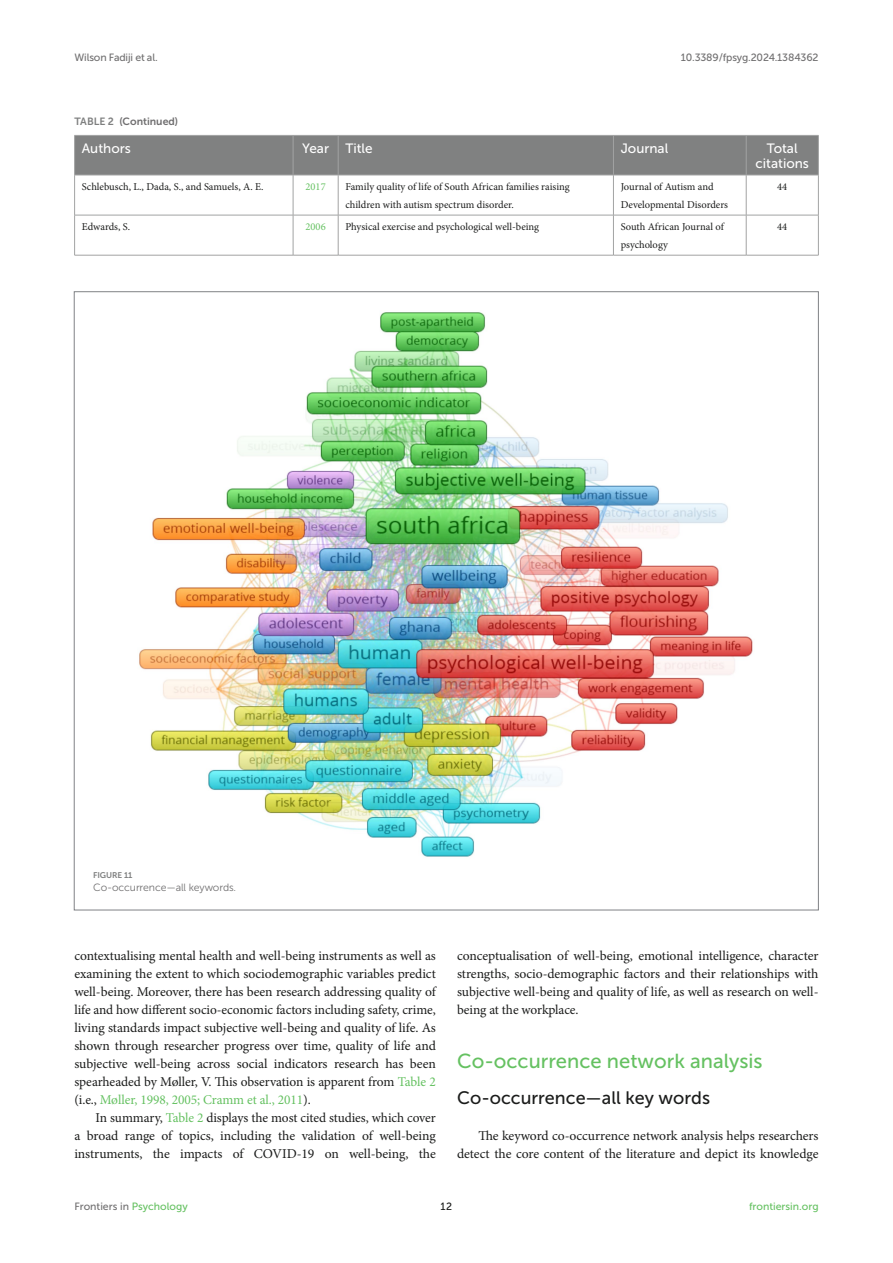
<style>
.page{position:relative;width:893px;height:1263px;background:#fff}
.page>*{position:absolute;margin:0;border:0;box-sizing:border-box;transform-origin:0 0}
.HEAD_1{font:20.25px "Museo Sans 500";color:#65c161}
.HEAD_2_after_HEAD_1{font:18px "Museo Sans 500";color:#1b1c1b}
.TEXT{font:13.5px/18px "Minion Pro";letter-spacing:-.005em;color:#1b1c1b;text-align:justify}
.TEXT_FLUSH{font:13.5px/18px "Minion Pro";letter-spacing:-.01em;color:#1b1c1b;text-align:right}
.TB_CH{font:13.5px/15px "Museo Sans 500";color:#fff;text-align:center}
.TB_TX{font:10.5px/18px "Minion Pro";color:#1b1c1b}
.t1{font:10.5px "Museo Sans 500";letter-spacing:-.015em;color:#706f70}
.FIG_LEG{font:10.5px "Museo Sans 300";letter-spacing:-.01em;color:#706f70}
.TT_NO_RULE{font:10.5px "Museo Sans 700";color:#706f70}
.t2{font:10.5px "Museo Sans 500";color:#65c161}
.TB_TX-2{font:10.5px "Minion Pro";color:#65c161}
.t3{font:10.5px "Museo Sans 500";color:#1b1c1b}
.FIG_HD{font:8.25px "Museo Sans 700";letter-spacing:-.01em;color:#7e7f7f}
.s1{color:#7e7f7f}
.s2{color:#65c161}
</style>
<div class="page">
<div style="left:75px;top:136px;width:743px;height:39px;background:#808181"></div>
<hr style="left:613px;top:215px;width:133px;height:1px;background:#a2a3a3">
<hr style="left:613px;top:255px;width:133px;height:1px;background:#a2a3a3">
<hr style="left:613px;top:175px;width:1px;height:40px;background:#a2a3a3">
<hr style="left:338px;top:215px;width:275px;height:1px;background:#a2a3a3">
<hr style="left:613px;top:215px;width:1px;height:40px;background:#a2a3a3">
<hr style="left:338px;top:255px;width:275px;height:1px;background:#a2a3a3">
<hr style="left:338px;top:175px;width:1px;height:40px;background:#a2a3a3">
<hr style="left:293px;top:215px;width:45px;height:1px;background:#a2a3a3">
<hr style="left:338px;top:215px;width:1px;height:40px;background:#a2a3a3">
<hr style="left:293px;top:255px;width:45px;height:1px;background:#a2a3a3">
<hr style="left:746px;top:175px;width:1px;height:40px;background:#a2a3a3">
<hr style="left:818px;top:175px;width:1px;height:40px;background:#a2a3a3">
<hr style="left:746px;top:215px;width:73px;height:1px;background:#a2a3a3">
<hr style="left:746px;top:215px;width:1px;height:40px;background:#a2a3a3">
<hr style="left:818px;top:215px;width:1px;height:40px;background:#a2a3a3">
<hr style="left:746px;top:255px;width:73px;height:1px;background:#a2a3a3">
<hr style="left:74px;top:175px;width:1px;height:40px;background:#a2a3a3">
<hr style="left:293px;top:175px;width:1px;height:40px;background:#a2a3a3">
<hr style="left:74px;top:215px;width:219px;height:1px;background:#a2a3a3">
<hr style="left:74px;top:215px;width:1px;height:40px;background:#a2a3a3">
<hr style="left:293px;top:215px;width:1px;height:40px;background:#a2a3a3">
<hr style="left:74px;top:255px;width:219px;height:1px;background:#a2a3a3">
<hr style="left:293px;top:135px;width:45px;height:1px;background:#a2a3a3">
<hr style="left:293px;top:175px;width:45px;height:1px;background:#a2a3a3">
<hr style="left:338px;top:135px;width:275px;height:1px;background:#a2a3a3">
<hr style="left:338px;top:136px;width:1px;height:39px;background:#a2a3a3">
<hr style="left:338px;top:175px;width:275px;height:1px;background:#a2a3a3">
<hr style="left:613px;top:135px;width:133px;height:1px;background:#a2a3a3">
<hr style="left:613px;top:136px;width:1px;height:39px;background:#a2a3a3">
<hr style="left:613px;top:175px;width:133px;height:1px;background:#a2a3a3">
<hr style="left:746px;top:135px;width:73px;height:1px;background:#a2a3a3">
<hr style="left:746px;top:136px;width:1px;height:39px;background:#a2a3a3">
<hr style="left:818px;top:136px;width:1px;height:39px;background:#a2a3a3">
<hr style="left:746px;top:175px;width:73px;height:1px;background:#a2a3a3">
<hr style="left:74px;top:135px;width:219px;height:1px;background:#a2a3a3">
<hr style="left:74px;top:136px;width:1px;height:39px;background:#a2a3a3">
<hr style="left:293px;top:136px;width:1px;height:39px;background:#a2a3a3">
<hr style="left:74px;top:175px;width:219px;height:1px;background:#a2a3a3">
<img style="left:139px;top:312px;width:614px;height:545px">
<p class="t1" style="left:74px;top:51px;width:85px">Wilson Fadiji et al.</p>
<p class="t1" style="left:681px;top:51px;width:139px">10.3389/fpsyg.2024.1384362</p>
<p class="TT_NO_RULE" style="left:74px;top:115px;width:105px"><span class="s1">TABLE 2</span> (Continued)</p>
<p class="TB_CH" style="left:82px;top:141px;width:51px">Authors</p>
<p class="TB_CH" style="left:302px;top:141px;width:28px">Year</p>
<p class="TB_CH" style="left:345px;top:141px;width:29px">Title</p>
<p class="TB_CH" style="left:621px;top:141px;width:49px">Journal</p>
<p class="TB_CH" style="left:755px;top:141px;width:55px">Total citations</p>
<p class="TB_TX" style="left:82px;top:178px;width:183px">Schlebusch, L., Dada, S., and Samuels, A. E.</p>
<p class="TB_TX-2" style="left:306px;top:179px;width:22px">2017</p>
<p class="TB_TX" style="left:345px;top:178px;width:226px">Family quality of life of South African families raising children with autism spectrum disorder.</p>
<p class="TB_TX" style="left:621px;top:178px;width:109px">Journal of Autism and<br>Developmental Disorders</p>
<p class="TB_TX" style="left:777px;top:178px;width:12px">44</p>
<p class="TB_TX" style="left:82px;top:218px;width:50px">Edwards, S.</p>
<p class="TB_TX-2" style="left:306px;top:220px;width:22px">2006</p>
<p class="TB_TX" style="left:345px;top:218px;width:195px">Physical exercise and psychological well-being</p>
<p class="TB_TX" style="left:621px;top:218px;width:105px">South African Journal of psychology</p>
<p class="TB_TX" style="left:777px;top:218px;width:12px">44</p>
<p class="FIG_HD" style="left:93px;top:870px;width:41px">FIGURE 11</p>
<p class="FIG_LEG" style="left:93px;top:882px;width:145px">Co-occurrence—all keywords.</p>
<p class="TEXT" style="left:74px;top:947px;width:363px">contextualising mental health and well-being instruments as well as examining the extent to which sociodemographic variables predict well-being. Moreover, there has been research addressing quality of life and how different socio-economic factors including safety, crime, living standards impact subjective well-being and quality of life. As shown through researcher progress over time, quality of life and subjective well-being across social indicators research has been spearheaded by Møller, V. This observation is apparent from <span class="s2">Table 2 </span>(i.e., <span class="s2">Møller, 1998, 2005; Cramm et al., 2011</span>).</p>
<p class="TEXT" style="left:74px;top:1109px;width:363px;text-indent:21px">In summary, <span class="s2">Table 2</span> displays the most cited studies, which cover a broad range of topics, including the validation of well-being instruments, the impacts of COVID-19 on well-being, the</p>
<p class="TEXT" style="left:457px;top:947px;width:363px">conceptualisation of well-being, emotional intelligence, character strengths, socio-demographic factors and their relationships with subjective well-being and quality of life, as well as research on well&shy;being at the workplace.</p>
<p class="HEAD_1" style="left:457px;top:1050px;width:307px">Co-occurrence network analysis</p>
<p class="HEAD_2_after_HEAD_1" style="left:457px;top:1088px;width:255px">Co-occurrence—all key words</p>
<p class="TEXT_FLUSH" style="left:457px;top:1127px;width:363px">The keyword co-occurrence network analysis helps researchers detect the core content of the literature and depict its knowledge</p>
<p class="t1" style="left:74px;top:1200px;width:115px">Frontiers in <span class="s2">Psychology</span></p>
<p class="t3" style="left:441px;top:1200px;width:13px">12</p>
<p class="t2" style="left:749px;top:1200px;width:71px">frontiersin.org</p>
</div>
